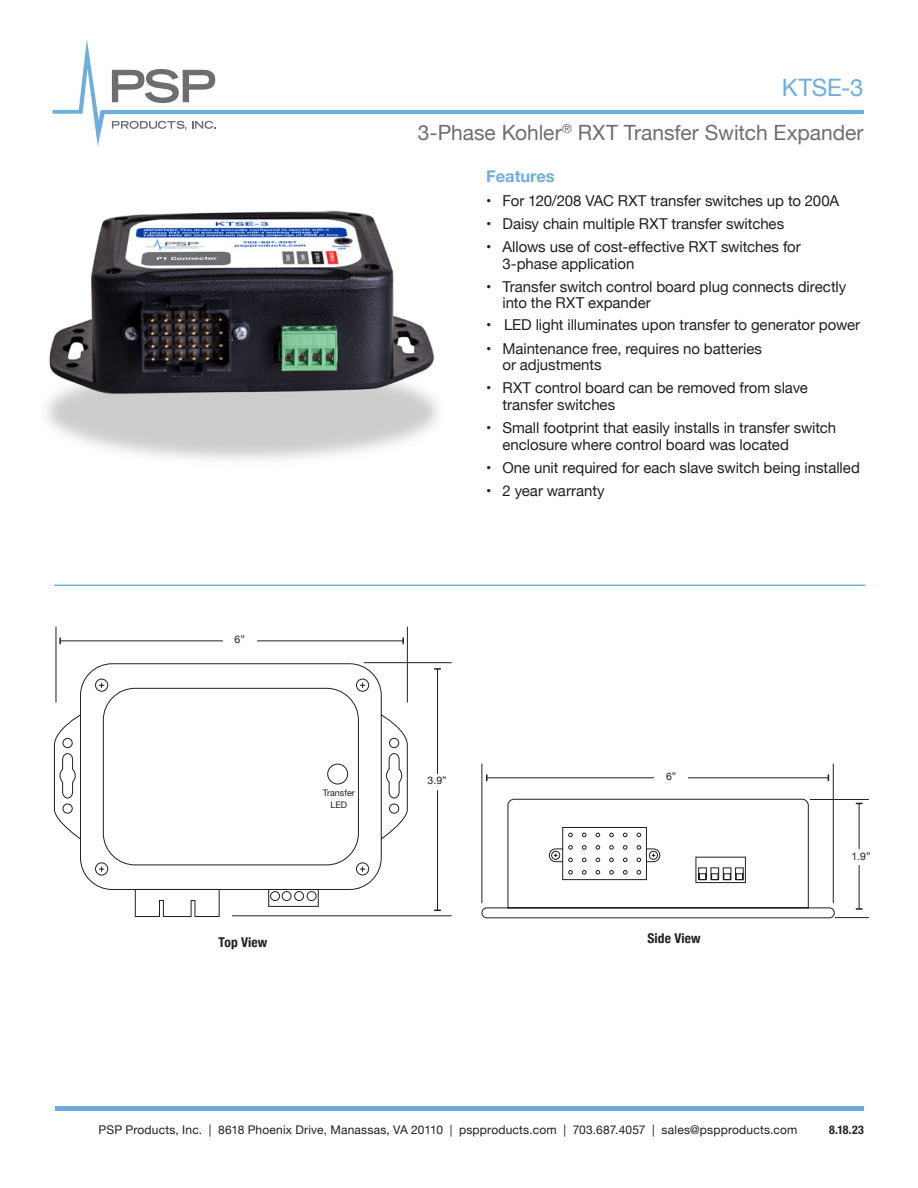
<style>
.page{position:relative;width:918px;height:1188px;background:#fff}
.page>*{position:absolute;margin:0;border:0;box-sizing:border-box;transform-origin:0 0}
.t1{font:24px "Helvetica Neue";color:#6eaedf}
.t2{font:21px "Helvetica Neue";color:#6d6e71}
.table_copy{font:700 16.5px "Helvetica Neue";color:#6eaedf}
.t3{font:15px/16.5px "Helvetica Neue";letter-spacing:-.005em;color:#231f20}
.Diagram_Titles{font:700 condensed 13.5px "Helvetica Neue";letter-spacing:.01em;color:#231f20}
.t4{font:12px "Helvetica Neue";letter-spacing:.015em;color:#231f20}
.Body_Copy{font:700 condensed 12px "Helvetica Neue";color:#231f20}
.table_copy-2{font:10.5px "Helvetica Neue";color:#231f20}
.table_copy-3{font:9px/12px "Helvetica Neue";color:#231f20;text-align:center}
</style>
<div class="page">
<svg style="left:53px;top:39px;width:811px;height:107px"></svg>
<svg style="left:112px;top:121px;width:74px;height:9px"></svg>
<svg style="left:192px;top:121px;width:23px;height:8px"></svg>
<svg style="left:112px;top:69px;width:103px;height:34px"></svg>
<hr style="left:55px;top:1107px;width:809px;height:4px;background:#6daadc">
<img style="left:46px;top:210px;width:393px;height:251px">
<hr style="left:54px;top:585px;width:811px;height:1px;background:#6eaedf">
<svg style="left:54px;top:663px;width:354px;height:254px"></svg>
<hr style="left:56px;top:627px;width:1px;height:76px;background:#231f20">
<hr style="left:482px;top:764px;width:1px;height:139px;background:#231f20">
<hr style="left:407px;top:627px;width:1px;height:76px;background:#231f20">
<hr style="left:833px;top:764px;width:1px;height:139px;background:#231f20">
<hr style="left:60px;top:640px;width:343px;height:1px;background:#231f20">
<svg style="left:402px;top:638px;width:2px;height:6px"></svg>
<hr style="left:487px;top:777px;width:341px;height:1px;background:#231f20">
<svg style="left:486px;top:774px;width:2px;height:7px"></svg>
<div style="left:223px;top:633px;width:33px;height:15px;background:#fff"></div>
<div style="left:655px;top:770px;width:33px;height:15px;background:#fff"></div>
<div style="left:322px;top:788px;width:34px;height:20px;background:#fff"></div>
<hr style="left:364px;top:662px;width:88px;height:1px;background:#231f20">
<hr style="left:232px;top:915px;width:220px;height:1px;background:#231f20">
<hr style="left:437px;top:669px;width:1px;height:241px;background:#231f20">
<svg style="left:434px;top:668px;width:7px;height:2px"></svg>
<div style="left:417px;top:774px;width:40px;height:16px;background:#fff"></div>
<hr style="left:810px;top:799px;width:59px;height:1px;background:#231f20">
<hr style="left:835px;top:917px;width:34px;height:1px;background:#231f20">
<hr style="left:859px;top:803px;width:1px;height:106px;background:#231f20">
<svg style="left:856px;top:908px;width:7px;height:2px"></svg>
<div style="left:840px;top:850px;width:42px;height:15px;background:#fff"></div>
<svg style="left:481px;top:798px;width:354px;height:121px"></svg>
<p class="table_copy-2" style="left:235px;top:632px;width:12px">6”</p>
<p class="t1" style="left:782px;top:71px;width:83px">KTSE-3</p>
<p class="t2" style="left:418px;top:117px;width:447px">3-Phase Kohler<sup>®</sup> RXT Transfer Switch Expander</p>
<p class="table_copy" style="left:486px;top:164px;width:70px">Features</p>
<p class="t3" style="left:486px;top:193px;width:355px">• For 120/208 VAC RXT transfer switches up to 200A</p>
<p class="t3" style="left:486px;top:216px;width:300px">• Daisy chain multiple RXT transfer switches</p>
<p class="t3" style="left:502px;top:239px;width:300px;text-indent:-16px">• Allows use of cost-effective RXT switches for<br>3-phase application</p>
<p class="t3" style="left:502px;top:279px;width:345px;text-indent:-16px">• Transfer switch control board plug connects directly into the RXT expander</p>
<p class="t3" style="left:486px;top:318px;width:376px">• LED light illuminates upon transfer to generator power</p>
<p class="t3" style="left:502px;top:341px;width:261px;text-indent:-16px">• Maintenance free, requires no batteries or adjustments</p>
<p class="t3" style="left:502px;top:381px;width:307px;text-indent:-16px">• RXT control board can be removed from slave transfer switches</p>
<p class="t3" style="left:502px;top:420px;width:335px;text-indent:-16px">• Small footprint that easily installs in transfer switch enclosure where control board was located</p>
<p class="t3" style="left:486px;top:460px;width:375px">• One unit required for each slave switch being installed</p>
<p class="t3" style="left:486px;top:483px;width:120px">• 2 year warranty</p>
<p class="table_copy-3" style="left:323px;top:788px;width:34px">Transfer<br>LED</p>
<p class="table_copy-2" style="left:428px;top:773px;width:21px">3.9”</p>
<p class="table_copy-2" style="left:666px;top:769px;width:12px">6”</p>
<p class="table_copy-2" style="left:851px;top:848px;width:21px">1.9”</p>
<p class="Diagram_Titles" style="left:219px;top:931px;width:50px">Top View</p>
<p class="Diagram_Titles" style="left:647px;top:927px;width:55px">Side View</p>
<p class="t4" style="left:99px;top:1121px;width:700px">PSP Products, Inc. | 8618 Phoenix Drive, Manassas, VA 20110 | pspproducts.com | 703.687.4057 | sales@pspproducts.com</p>
<p class="Body_Copy" style="left:829px;top:1120px;width:36px">8.18.23</p>
</div>
